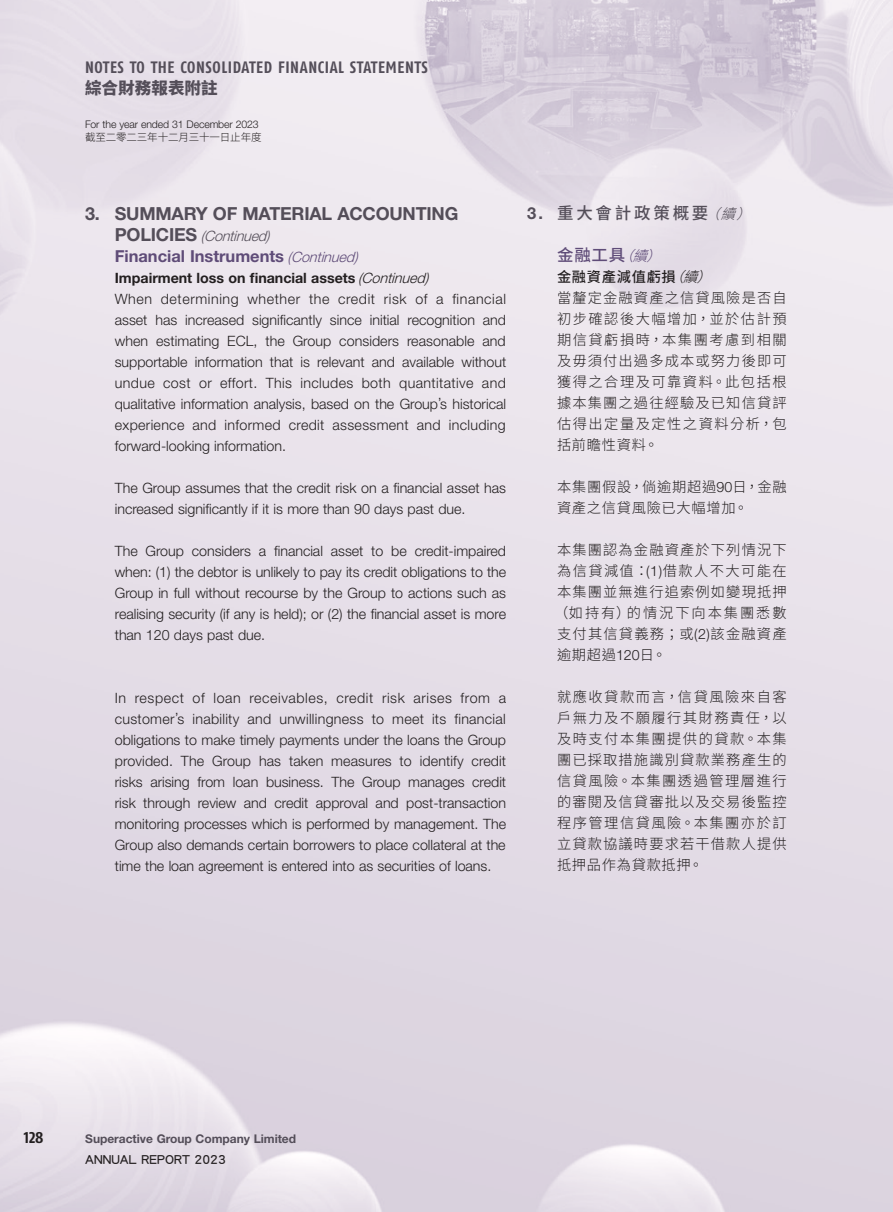
<style>
.page{position:relative;width:893px;height:1212px;background:#fff}
.page>*{position:absolute;margin:0;border:0;box-sizing:border-box;transform-origin:0 0}
.Heading_1{font:700 18px "Helvetica Neue LT Std";letter-spacing:-.01em;color:#544e59}
.t1{font:700 16.5px "Fago Co Lf";letter-spacing:.04em;color:#544e59}
.Heading_2{font:700 16.5px "Helvetica Neue LT Std";color:#5f4c78}
.C_Heading_1{font:500 16.5px "Source Han Sans TC";letter-spacing:.17em;color:#544e59}
.t2{font:800 16.5px "Source Han Sans TC";letter-spacing:.005em;color:#544e59}
.C_Heading_2{font:500 16.5px "Source Han Sans TC";color:#5f4c78}
.t3{font:700 16.5px "Fago Co Lf";color:#231f20}
.Body_Text{font:300 14.25px/21px "Helvetica Neue LT Std";color:#231f20;text-align:justify}
.C_Body_Text{font:300 14.25px/21px "Source Han Sans TC";letter-spacing:.08em;color:#231f20;text-align:justify}
.Heading_3{font:700 14.25px "Helvetica Neue LT Std";color:#231f20}
.C_Body_Text-2{font:300 14.25px/21px "Source Han Sans TC";letter-spacing:.05em;color:#231f20}
.Heading_1-2{font:italic 300 14.25px "Helvetica Neue LT Std";color:#544e59}
.C_Heading_3{font:500 14.25px "Source Han Sans TC";letter-spacing:.05em;color:#231f20}
.t4{font:700 12px "Helvetica Neue LT Std";color:#544e59}
.t5{font:12px "Li Hei Pro";letter-spacing:.005em;color:#231f20}
.t6{font:300 10.5px "Helvetica Neue LT Std";letter-spacing:-.01em;color:#231f20}
.t7{font:300 10.5px "Source Han Sans TC";letter-spacing:-.01em;color:#231f20}
.s1{font-weight:700;font-style:normal;font-size:18px}
.s2{font-weight:300;font-style:italic;font-size:14.25px}
.s3{font-weight:300;font-style:italic}
.s4{font-family:"Helvetica Neue LT Std";font-weight:700}
.s5{font-family:"Helvetica Neue LT Std"}
</style>
<div class="page">
<p class="t1" style="left:85px;top:58px;width:344px">NOTES TO THE CONSOLIDATED FINANCIAL STATEMENTS</p>
<p class="t2" style="left:85px;top:79px;width:134px">綜合財務報表附註</p>
<p class="t6" style="left:85px;top:118px;width:175px">For the year ended 31 December 2023</p>
<p class="t7" style="left:85px;top:132px;width:178px">截至二零二三年十二月三十一日止年度</p>
<p class="Heading_1" style="left:85px;top:202px;width:375px">3. SUMMARY OF MATERIAL ACCOUNTING</p>
<p class="Heading_1-2" style="left:115px;top:227px;width:157px"><span class="s1">P O L I C I E S</span> (Continued)</p>
<p class="Heading_2" style="left:115px;top:246px;width:245px">Financial Instruments <span class="s2">(Continued)</span></p>
<p class="Heading_3" style="left:115px;top:269px;width:316px">Impairment loss on financial assets <span class="s3">(Continued)</span></p>
<p class="Body_Text" style="left:115px;top:288px;width:393px">When determining whether the credit risk of a financial asset has increased significantly since initial recognition and when estimating ECL, the Group considers reasonable and supportable information that is relevant and available without undue cost or effort. This includes both quantitative and qualitative information analysis, based on the Group’s historical experience and informed credit assessment and including forward-looking information.</p>
<p class="Body_Text" style="left:115px;top:477px;width:393px">The Group assumes that the credit risk on a financial asset has increased significantly if it is more than 90 days past due.</p>
<p class="Body_Text" style="left:115px;top:540px;width:393px">The Group considers a financial asset to be credit-impaired when: (1) the debtor is unlikely to pay its credit obligations to the Group in full without recourse by the Group to actions such as realising security (if any is held); or (2) the financial asset is more than 120 days past due.</p>
<p class="Body_Text" style="left:115px;top:687px;width:393px">In respect of loan receivables, credit risk arises from a customer’s inability and unwillingness to meet its financial obligations to make timely payments under the loans the Group provided. The Group has taken measures to identify credit risks arising from loan business. The Group manages credit risk through review and credit approval and post-transaction monitoring processes which is performed by management. The Group also demands certain borrowers to place collateral at the time the loan agreement is entered into as securities of loans.</p>
<p class="C_Heading_1" style="left:527px;top:203px;width:236px"><span class="s4">3.</span> 重大會計政策概要<span class="s2">（續）</span></p>
<p class="C_Heading_2" style="left:557px;top:245px;width:116px">金融工具<span class="s2">（續）</span></p>
<p class="C_Heading_3" style="left:557px;top:268px;width:167px">金融資產減值虧損<span class="s3">（續）</span></p>
<p class="C_Body_Text" style="left:557px;top:287px;width:231px">當釐定金融資產之信貸風險是否自初步確認後大幅增加，並於估計預期信貸虧損時，本集團考慮到相關及毋須付出過多成本或努力後即可獲得之合理及可靠資料。此包括根據本集團之過往經驗及已知信貸評估得出定量及定性之資料分析，包括前瞻性資料。</p>
<p class="C_Body_Text-2" style="left:557px;top:476px;width:231px">本集團假設，倘逾期超過<span class="s5">90</span>日，金融資產之信貸風險已大幅增加。</p>
<p class="C_Body_Text" style="left:554px;top:539px;width:234px">本集團認為金融資產於下列情況下為信貸減值：<span class="s5">(1)</span>借款人不大可能在本集團並無進行追索例如變現抵押（如持有）的情況下向本集團悉數支付其信貸義務；或<span class="s5">(2)</span>該金融資產逾期超過<span class="s5">120</span>日。</p>
<p class="C_Body_Text" style="left:557px;top:686px;width:231px">就應收貸款而言，信貸風險來自客戶無力及不願履行其財務責任，以及時支付本集團提供的貸款。本集團已採取措施識別貸款業務產生的信貸風險。本集團透過管理層進行的審閱及信貸審批以及交易後監控程序管理信貸風險。本集團亦於訂立貸款協議時要求若干借款人提供抵押品作為貸款抵押。</p>
<p class="t3" style="left:24px;top:1127px;width:21px">128</p>
<p class="t4" style="left:85px;top:1131px;width:212px">Superactive Group Company Limited</p>
<p class="t5" style="left:85px;top:1154px;width:142px">ANNUAL REPORT 2023</p>
</div>
